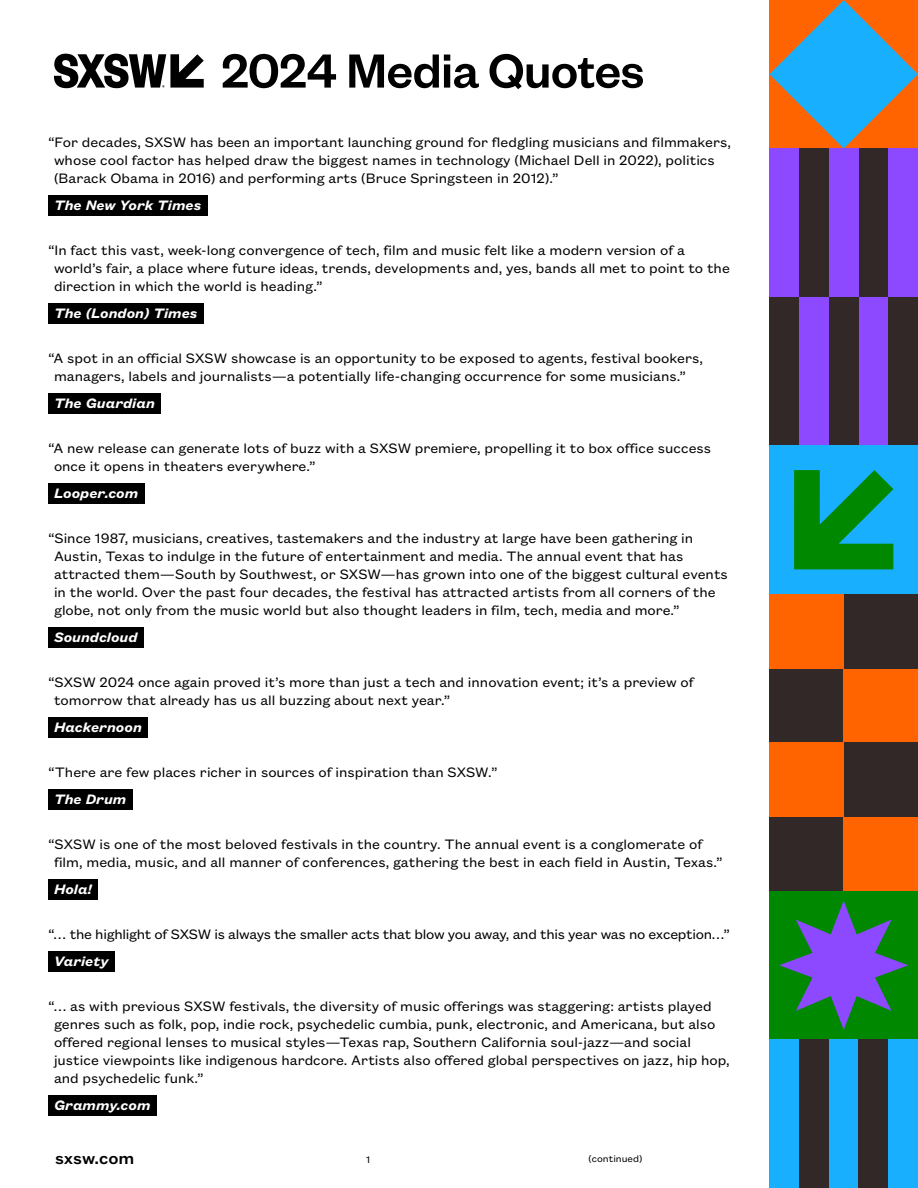
<style>
.page{position:relative;width:918px;height:1188px;background:#fff}
.page>*{position:absolute;margin:0;border:0;box-sizing:border-box;transform-origin:0 0}
.t1{font:500 52.5px "Founders Grotesk";letter-spacing:-.005em;color:#000}
.t2{font:500 18px "Founders Grotesk Text";letter-spacing:-.005em;color:#000}
.t3{font:15px/18px "Founders Grotesk Text";color:#000}
.t4{font:italic 600 15px "Founders Grotesk Text";color:#fff}
.t5{font:15px "Founders Grotesk Text";letter-spacing:-.02em;color:#000}
.t6{font:10.5px "Founders Grotesk Text";color:#000}
</style>
<div class="page">
<svg style="left:54px;top:54px;width:150px;height:34px"></svg>
<div style="left:48px;top:195px;width:159px;height:21px;background:#000"></div>
<div style="left:48px;top:303px;width:156px;height:21px;background:#000"></div>
<div style="left:48px;top:393px;width:113px;height:21px;background:#000"></div>
<div style="left:48px;top:483px;width:96px;height:21px;background:#000"></div>
<div style="left:48px;top:627px;width:96px;height:21px;background:#000"></div>
<div style="left:48px;top:717px;width:100px;height:21px;background:#000"></div>
<div style="left:48px;top:789px;width:84px;height:21px;background:#000"></div>
<div style="left:48px;top:879px;width:50px;height:21px;background:#000"></div>
<div style="left:48px;top:951px;width:67px;height:21px;background:#000"></div>
<div style="left:48px;top:1095px;width:109px;height:21px;background:#000"></div>
<div style="left:770px;top:668px;width:74px;height:74px;background:#322828"></div>
<div style="left:844px;top:668px;width:74px;height:74px;background:#ff6400"></div>
<div style="left:770px;top:817px;width:74px;height:74px;background:#322828"></div>
<div style="left:844px;top:817px;width:74px;height:74px;background:#ff6400"></div>
<div style="left:844px;top:742px;width:74px;height:75px;background:#322828"></div>
<div style="left:770px;top:742px;width:74px;height:75px;background:#ff6400"></div>
<div style="left:844px;top:594px;width:74px;height:74px;background:#322828"></div>
<div style="left:770px;top:594px;width:74px;height:74px;background:#ff6400"></div>
<svg style="left:770px;top:0;width:148px;height:148px;background:#8b8980"></svg>
<div style="left:770px;top:891px;width:148px;height:149px;background:#080"></div>
<svg style="left:779px;top:901px;width:129px;height:129px"></svg>
<div style="left:799px;top:1040px;width:30px;height:148px;background:#322828"></div>
<div style="left:829px;top:1040px;width:30px;height:148px;background:#19afff"></div>
<div style="left:859px;top:1040px;width:29px;height:148px;background:#322828"></div>
<div style="left:888px;top:1040px;width:30px;height:148px;background:#19afff"></div>
<div style="left:770px;top:1040px;width:29px;height:148px;background:#19afff"></div>
<div style="left:859px;top:148px;width:29px;height:149px;background:#322828"></div>
<div style="left:829px;top:148px;width:30px;height:149px;background:#8c49ff"></div>
<div style="left:799px;top:148px;width:30px;height:149px;background:#322828"></div>
<div style="left:770px;top:148px;width:29px;height:149px;background:#8c49ff"></div>
<div style="left:888px;top:148px;width:30px;height:149px;background:#8c49ff"></div>
<div style="left:859px;top:297px;width:29px;height:149px;background:#8c49ff"></div>
<div style="left:829px;top:297px;width:30px;height:149px;background:#322828"></div>
<div style="left:799px;top:297px;width:30px;height:149px;background:#8c49ff"></div>
<div style="left:770px;top:297px;width:29px;height:149px;background:#322828"></div>
<div style="left:888px;top:297px;width:30px;height:149px;background:#322828"></div>
<div style="left:770px;top:446px;width:148px;height:148px;background:#19afff"></div>
<svg style="left:794px;top:470px;width:99px;height:99px"></svg>
<h1 class="t1" style="left:221px;top:38px;width:424px">2024 Media Quotes</h1>
<p class="t3" style="left:54px;top:132px;width:679px;text-indent:-6px">“For decades, SXSW has been an important launching ground for fledgling musicians and filmmakers, whose cool factor has helped draw the biggest names in technology (Michael Dell in 2022), politics (Barack Obama in 2016) and performing arts (Bruce Springsteen in 2012).”</p>
<p class="t4" style="left:54px;top:194px;width:149px">The New York Times</p>
<p class="t3" style="left:54px;top:240px;width:677px;text-indent:-6px">“In fact this vast, week-long convergence of tech, film and music felt like a modern version of a world’s fair, a place where future ideas, trends, developments and, yes, bands all met to point to the direction in which the world is heading.”</p>
<p class="t4" style="left:54px;top:302px;width:145px">The (London) Times</p>
<p class="t3" style="left:54px;top:348px;width:651px;text-indent:-6px">“A spot in an official SXSW showcase is an opportunity to be exposed to agents, festival bookers, managers, labels and journalists—a potentially life-changing occurrence for some musicians.”</p>
<p class="t4" style="left:54px;top:392px;width:102px">The Guardian</p>
<p class="t3" style="left:54px;top:438px;width:659px;text-indent:-6px">“A new release can generate lots of buzz with a SXSW premiere, propelling it to box office success once it opens in theaters everywhere.”</p>
<p class="t4" style="left:54px;top:482px;width:86px">Looper.com</p>
<p class="t3" style="left:54px;top:528px;width:675px;text-indent:-6px">“Since 1987, musicians, creatives, tastemakers and the industry at large have been gathering in Austin, Texas to indulge in the future of entertainment and media. The annual event that has attracted them—South by Southwest, or SXSW—has grown into one of the biggest cultural events in the world. Over the past four decades, the festival has attracted artists from all corners of the globe, not only from the music world but also thought leaders in film, tech, media and more.”</p>
<p class="t4" style="left:54px;top:626px;width:85px">Soundcloud</p>
<p class="t3" style="left:54px;top:672px;width:641px;text-indent:-6px">“SXSW 2024 once again proved it’s more than just a tech and innovation event; it’s a preview of tomorrow that already has us all buzzing about next year.”</p>
<p class="t4" style="left:54px;top:716px;width:89px">Hackernoon</p>
<p class="t3" style="left:48px;top:762px;width:451px">“There are few places richer in sources of inspiration than SXSW.”</p>
<p class="t4" style="left:54px;top:788px;width:74px">The Drum</p>
<p class="t3" style="left:54px;top:834px;width:670px;text-indent:-6px">“SXSW is one of the most beloved festivals in the country. The annual event is a conglomerate of film, media, music, and all manner of conferences, gathering the best in each field in Austin, Texas.”</p>
<p class="t4" style="left:54px;top:878px;width:39px">Hola!</p>
<p class="t5" style="left:48px;top:924px;width:683px">“… the highlight of SXSW is always the smaller acts that blow you away, and this year was no exception…”</p>
<p class="t4" style="left:54px;top:950px;width:56px">Variety</p>
<p class="t3" style="left:54px;top:996px;width:677px;text-indent:-6px">“… as with previous SXSW festivals, the diversity of music offerings was staggering: artists played genres such as folk, pop, indie rock, psychedelic cumbia, punk, electronic, and Americana, but also offered regional lenses to musical styles—Texas rap, Southern California soul-jazz—and social justice viewpoints like indigenous hardcore. Artists also offered global perspectives on jazz, hip hop, and psychedelic funk.”</p>
<p class="t4" style="left:54px;top:1094px;width:98px">Grammy.com</p>
<p class="t2" style="left:55px;top:1146px;width:81px">sxsw.com</p>
<p class="t6" style="left:366px;top:1153px;width:6px">1</p>
<p class="t6" style="left:589px;top:1151px;width:55px">(continued)</p>
</div>
